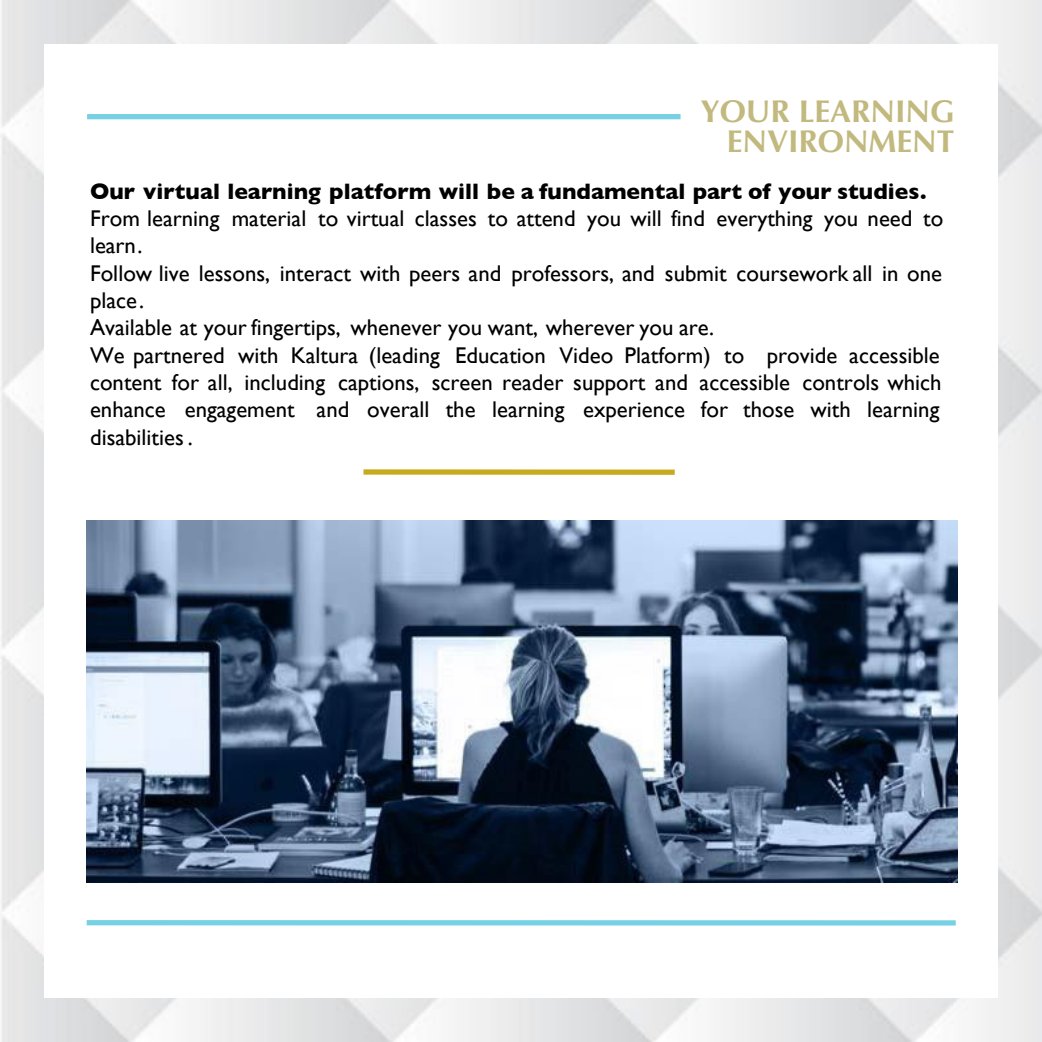
<style>
.page{position:relative;width:1042px;height:1042px;background:#fff}
.page>*{position:absolute;margin:0;border:0;box-sizing:border-box;transform-origin:0 0}
.t1{font:700 31.5px/30.4px "Optima";color:#c1b97e;text-align:right}
.t2{font:22.75px/27.3px "Gill Sans";color:#000}
.t3{font:700 22.75px "Gill Sans";color:#000}
</style>
<div class="page">
<svg style="left:87px;top:920px;width:868px;height:5px;background:#7ad2e4"></svg>
<div style="left:87px;top:114px;width:593px;height:5px;background:#75d1e3"></div>
<div style="left:363px;top:469px;width:311px;height:5px;background:#c7ab1c"></div>
<img style="left:87px;top:520px;width:869px;height:362px">
<h1 class="t1" style="left:700px;top:96px;width:256px">YOUR LEARNING<br>ENVIRONMENT</h1>
<p class="t3" style="left:90px;top:173px;width:837px">Our virtual learning platform will be a fundamental part of your studies.</p>
<p class="t2" style="left:90px;top:204px;width:854px">From learning material to virtual classes to attend you will find everything you need to learn.<br>Follow live lessons, interact with peers and professors, and submit coursework all in one place.<br>Available at your fingertips, whenever you want, wherever you are.<br>We partnered with Kaltura (leading Education Video Platform) to provide accessible content for all, including captions, screen reader support and accessible controls which enhance engagement and overall the learning experience for those with learning disabilities .</p>
</div>
